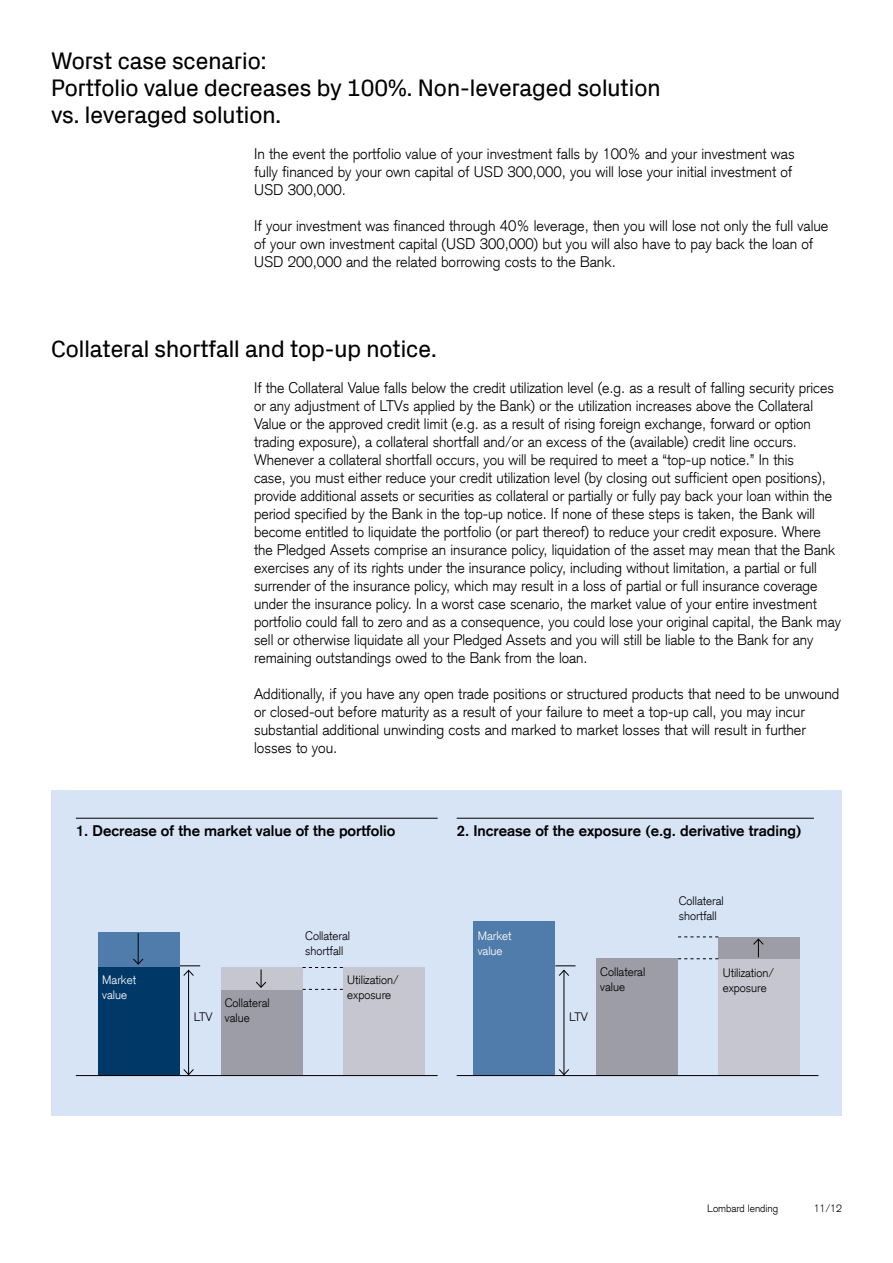
<style>
.page{position:relative;width:893px;height:1263px;background:#fff}
.page>*{position:absolute;margin:0;border:0;box-sizing:border-box;transform-origin:0 0}
.Headline_Small{font:24px/27px "Credit Suisse Headline";color:#000}
.Body_Copy_Light{font:300 15px/18px "Credit Suisse Type";color:#000}
.Infographic_Copy_lig{font:700 15px "Credit Suisse Type";color:#000}
.Infographic_Copy_Lig{font:300 12px/15px "Credit Suisse Type";color:#000}
.Infographic_Copy_Lig-2{font:300 12px/15px "Credit Suisse Type";color:#fff}
.t1{font:300 10.5px "Credit Suisse Type";color:#000}
</style>
<div class="page">
<div style="left:51px;top:790px;width:791px;height:325px;background:#d7e4f6"></div>
<div style="left:98px;top:966px;width:82px;height:109px;background:#003868"></div>
<div style="left:98px;top:932px;width:82px;height:35px;background:#507cab"></div>
<div style="left:343px;top:967px;width:82px;height:108px;background:#c5c6cf"></div>
<div style="left:221px;top:990px;width:82px;height:85px;background:#9d9da7"></div>
<div style="left:221px;top:967px;width:82px;height:23px;background:#c5c6cf"></div>
<div style="left:473px;top:922px;width:82px;height:154px;background:#507cab"></div>
<div style="left:718px;top:959px;width:82px;height:117px;background:#c5c6cf"></div>
<div style="left:718px;top:937px;width:82px;height:22px;background:#9d9da7"></div>
<div style="left:596px;top:958px;width:82px;height:118px;background:#9d9da7"></div>
<hr style="left:76px;top:818px;width:362px;height:1px;background:#000">
<hr style="left:457px;top:818px;width:357px;height:1px;background:#000">
<hr style="left:76px;top:1075px;width:362px;height:1px;background:#000">
<svg style="left:303px;top:967px;width:40px;height:1px"></svg>
<svg style="left:303px;top:989px;width:40px;height:1px"></svg>
<svg style="left:678px;top:936px;width:40px;height:1px"></svg>
<svg style="left:678px;top:958px;width:40px;height:1px"></svg>
<hr style="left:457px;top:1075px;width:361px;height:1px;background:#000">
<svg style="left:753px;top:938px;width:11px;height:19px"></svg>
<svg style="left:256px;top:969px;width:11px;height:19px"></svg>
<hr style="left:188px;top:970px;width:1px;height:105px;background:#000">
<svg style="left:180px;top:965px;width:20px;height:11px"></svg>
<svg style="left:183px;top:1068px;width:11px;height:8px"></svg>
<hr style="left:564px;top:970px;width:1px;height:105px;background:#000">
<svg style="left:555px;top:965px;width:20px;height:11px"></svg>
<svg style="left:558px;top:1068px;width:12px;height:8px"></svg>
<hr style="left:138px;top:933px;width:1px;height:31px;background:#000">
<svg style="left:133px;top:958px;width:11px;height:7px"></svg>
<p class="Headline_Small" style="left:51px;top:46px;width:611px">Worst case scenario:<br>Portfolio value decreases by 100%. Non-leveraged solution vs. leveraged solution.</p>
<p class="Body_Copy_Light" style="left:254px;top:145px;width:542px">In the event the portfolio value of your investment falls by 100% and your investment was fully financed by your own capital of USD 300,000, you will lose your initial investment of<br>USD 300,000.</p>
<p class="Body_Copy_Light" style="left:254px;top:217px;width:576px">If your investment was financed through 40% leverage, then you will lose not only the full value of your own investment capital (USD 300,000) but you will also have to pay back the loan of<br>USD 200,000 and the related borrowing costs to the Bank.</p>
<p class="Headline_Small" style="left:51px;top:334px;width:387px">Collateral shortfall and top-up notice.</p>
<p class="Body_Copy_Light" style="left:254px;top:379px;width:589px">If the Collateral Value falls below the credit utilization level (e.g. as a result of falling security prices or any adjustment of LTVs applied by the Bank) or the utilization increases above the Collateral Value or the approved credit limit (e.g. as a result of rising foreign exchange, forward or option trading exposure), a collateral shortfall and/or an excess of the (available) credit line occurs.<br>Whenever a collateral shortfall occurs, you will be required to meet a “top-up notice.” In this<br>case, you must either reduce your credit utilization level (by closing out sufficient open positions), provide additional assets or securities as collateral or partially or fully pay back your loan within the period specified by the Bank in the top-up notice. If none of these steps is taken, the Bank will become entitled to liquidate the portfolio (or part thereof) to reduce your credit exposure. Where the Pledged Assets comprise an insurance policy, liquidation of the asset may mean that the Bank exercises any of its rights under the insurance policy, including without limitation, a partial or full surrender of the insurance policy, which may result in a loss of partial or full insurance coverage under the insurance policy. In a worst case scenario, the market value of your entire investment portfolio could fall to zero and as a consequence, you could lose your original capital, the Bank may sell or otherwise liquidate all your Pledged Assets and you will still be liable to the Bank for any remaining outstandings owed to the Bank from the loan.</p>
<p class="Body_Copy_Light" style="left:254px;top:685px;width:587px">Additionally, if you have any open trade positions or structured products that need to be unwound or closed-out before maturity as a result of your failure to meet a top-up call, you may incur substantial additional unwinding costs and marked to market losses that will result in further losses to you.</p>
<p class="Infographic_Copy_lig" style="left:76px;top:821px;width:321px">1. Decrease of the market value of the portfolio</p>
<p class="Infographic_Copy_lig" style="left:457px;top:821px;width:346px">2. Increase of the exposure (e.g. derivative trading)</p>
<p class="Infographic_Copy_Lig-2" style="left:102px;top:973px;width:35px">Market value</p>
<p class="Infographic_Copy_Lig" style="left:305px;top:928px;width:46px">Collateral shortfall</p>
<p class="Infographic_Copy_Lig-2" style="left:478px;top:928px;width:35px">Market value</p>
<p class="Infographic_Copy_Lig" style="left:347px;top:973px;width:53px">Utilization/ exposure</p>
<p class="Infographic_Copy_Lig" style="left:225px;top:995px;width:46px">Collateral value</p>
<p class="Infographic_Copy_Lig" style="left:194px;top:1010px;width:20px">LTV</p>
<p class="Infographic_Copy_Lig" style="left:569px;top:1010px;width:20px">LTV</p>
<p class="Infographic_Copy_Lig" style="left:600px;top:964px;width:46px">Collateral value</p>
<p class="Infographic_Copy_Lig" style="left:679px;top:894px;width:46px">Collateral shortfall</p>
<p class="Infographic_Copy_Lig" style="left:723px;top:966px;width:53px">Utilization/ exposure</p>
<p class="t1" style="left:707px;top:1202px;width:73px">Lombard lending</p>
<p class="t1" style="left:814px;top:1202px;width:30px">11/12</p>
</div>
